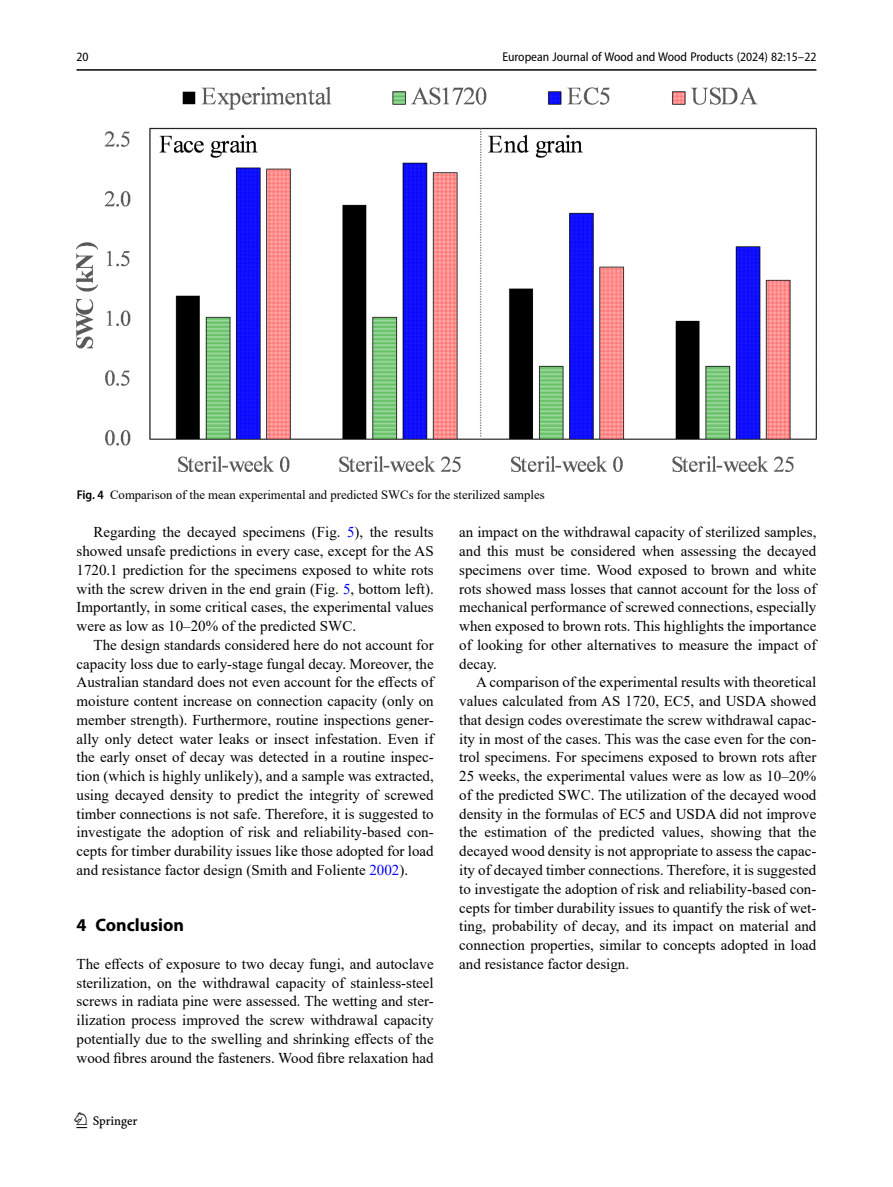
<style>
.page{position:relative;width:893px;height:1187px;background:#fff}
.page>*{position:absolute;margin:0;border:0;box-sizing:border-box;transform-origin:0 0}
.t1{font:22.5px "Springnew";color:#000}
.Head_1{font:700 18px "Myriad Pro";color:#000}
.Body_Text_Indent{font:15px/18.8px "Times New Roman";color:#000;text-align:justify}
.Body_Text{font:15px/18.8px "Times New Roman";color:#000;text-align:justify}
.Figure_Caption{font:12.75px "Times New Roman";color:#000}
.t2{font:semi-condensed 12.75px "Myriad Pro";color:#000}
.s1{font-family:"Myriad Pro";font-weight:600;font-stretch:semi-condensed}
.s2{color:#00f}
</style>
<div class="page">
<hr style="left:77px;top:69px;width:739px;height:2px;background:#000">
<img style="left:77px;top:87px;width:740px;height:384px">
<p class="t2" style="left:77px;top:49px;width:14px">20</p>
<p class="t2" style="left:502px;top:49px;width:315px">European Journal of Wood and Wood Products (2024) 82:15–22</p>
<p class="Figure_Caption" style="left:77px;top:486px;width:469px"><span class="s1">Fig. 4</span> Comparison of the mean experimental and predicted SWCs for the sterilized samples</p>
<p class="Body_Text_Indent" style="left:77px;top:522px;width:359px;text-indent:17px">Regarding the decayed specimens (Fig. <span class="s2">5</span>), the results showed unsafe predictions in every case, except for the AS 1720.1 prediction for the specimens exposed to white rots with the screw driven in the end grain (Fig. <span class="s2">5</span>, bottom left).<br>Importantly, in some critical cases, the experimental values were as low as 10–20% of the predicted SWC.</p>
<p class="Body_Text_Indent" style="left:77px;top:635px;width:359px;text-indent:17px">The design standards considered here do not account for capacity loss due to early-stage fungal decay. Moreover, the Australian standard does not even account for the effects of moisture content increase on connection capacity (only on member strength). Furthermore, routine inspections gener&shy;ally only detect water leaks or insect infestation. Even if the early onset of decay was detected in a routine inspec&shy;tion (which is highly unlikely), and a sample was extracted, using decayed density to predict the integrity of screwed timber connections is not safe. Therefore, it is suggested to investigate the adoption of risk and reliability-based con&shy;cepts for timber durability issues like those adopted for load and resistance factor design (Smith and Foliente <span class="s2">2002</span>).</p>
<p class="Head_1" style="left:77px;top:913px;width:109px">4 Conclusion</p>
<p class="Body_Text" style="left:77px;top:953px;width:359px">The effects of exposure to two decay fungi, and autoclave sterilization, on the withdrawal capacity of stainless-steel screws in radiata pine were assessed. The wetting and ster&shy;ilization process improved the screw withdrawal capacity potentially due to the swelling and shrinking effects of the wood fibres around the fasteners. Wood fibre relaxation had</p>
<h1 class="t1" style="left:77px;top:1107px;width:63px">1 3</h1>
<p class="Body_Text" style="left:459px;top:522px;width:359px">an impact on the withdrawal capacity of sterilized samples, and this must be considered when assessing the decayed specimens over time. Wood exposed to brown and white rots showed mass losses that cannot account for the loss of mechanical performance of screwed connections, especially when exposed to brown rots. This highlights the importance of looking for other alternatives to measure the impact of decay.</p>
<p class="Body_Text_Indent" style="left:459px;top:672px;width:359px;text-indent:17px">A comparison of the experimental results with theoretical values calculated from AS 1720, EC5, and USDA showed that design codes overestimate the screw withdrawal capac&shy;ity in most of the cases. This was the case even for the con&shy;trol specimens. For specimens exposed to brown rots after 25 weeks, the experimental values were as low as 10–20% of the predicted SWC. The utilization of the decayed wood density in the formulas of EC5 and USDA did not improve the estimation of the predicted values, showing that the decayed wood density is not appropriate to assess the capac&shy;ity of decayed timber connections. Therefore, it is suggested to investigate the adoption of risk and reliability-based con&shy;cepts for timber durability issues to quantify the risk of wet&shy;ting, probability of decay, and its impact on material and connection properties, similar to concepts adopted in load and resistance factor design.</p>
</div>
